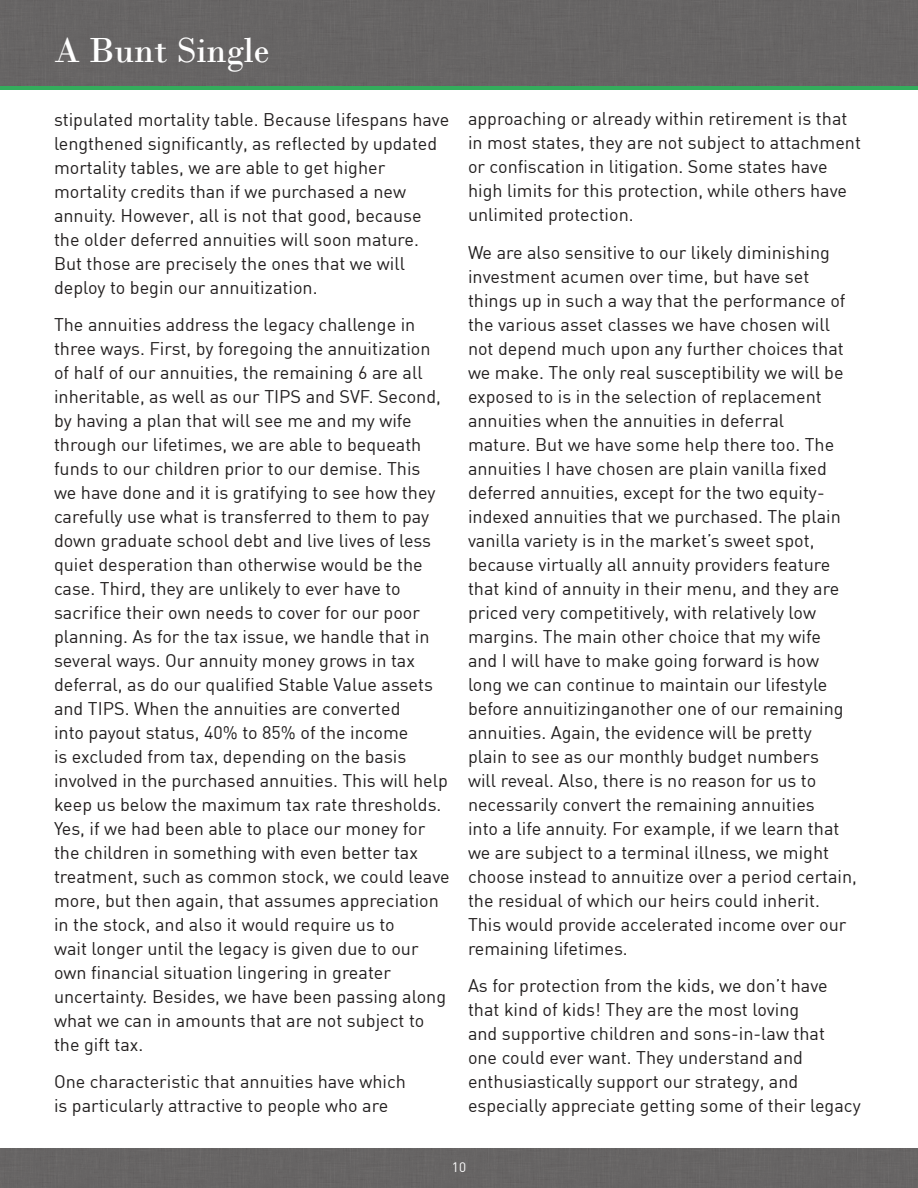
<style>
.page{position:relative;width:918px;height:1188px;background:#fff}
.page>*{position:absolute;margin:0;border:0;box-sizing:border-box;transform-origin:0 0}
.t1{font:36.6px "Bodoni";color:#fff}
.t2{font:18px/24px "DIN";color:#221f1f}
.t3{font:13.5px "DIN";color:#fff}
</style>
<div class="page">
<div style="left:0;top:0;width:918px;height:86px;background:#676565"></div>
<hr style="left:0;top:86px;width:918px;height:4px;background:#33ad5c">
<svg style="left:0;top:1148px;width:918px;height:1px"></svg>
<div style="left:0;top:1149px;width:918px;height:39px;background:#676565"></div>
<h1 class="t1" style="left:54px;top:34px;width:217px">A Bunt Single</h1>
<p class="t2" style="left:54px;top:109px;width:397px">stipulated mortality table. Because lifespans have lengthened significantly, as reflected by updated mortality tables, we are able to get higher mortality credits than if we purchased a new annuity. However, all is not that good, because the older deferred annuities will soon mature.<br>But those are precisely the ones that we will deploy to begin our annuitization.</p>
<p class="t2" style="left:54px;top:314px;width:397px">The annuities address the legacy challenge in three ways. First, by foregoing the annuitization of half of our annuities, the remaining 6 are all inheritable, as well as our TIPS and SVF. Second, by having a plan that will see me and my wife through our lifetimes, we are able to bequeath funds to our children prior to our demise. This<br>we have done and it is gratifying to see how they carefully use what is transferred to them to pay down graduate school debt and live lives of less quiet desperation than otherwise would be the case. Third, they are unlikely to ever have to sacrifice their own needs to cover for our poor planning. As for the tax issue, we handle that in several ways. Our annuity money grows in tax deferral, as do our qualified Stable Value assets and TIPS. When the annuities are converted<br>into payout status, 40% to 85% of the income<br>is excluded from tax, depending on the basis involved in the purchased annuities. This will help keep us below the maximum tax rate thresholds.<br>Yes, if we had been able to place our money for the children in something with even better tax treatment, such as common stock, we could leave more, but then again, that assumes appreciation in the stock, and also it would require us to<br>wait longer until the legacy is given due to our own financial situation lingering in greater uncertainty. Besides, we have been passing along what we can in amounts that are not subject to the gift tax.</p>
<p class="t2" style="left:54px;top:1071px;width:353px">One characteristic that annuities have which is particularly attractive to people who are</p>
<p class="t2" style="left:468px;top:108px;width:395px">approaching or already within retirement is that in most states, they are not subject to attachment or confiscation in litigation. Some states have high limits for this protection, while others have unlimited protection.</p>
<p class="t2" style="left:468px;top:242px;width:391px">We are also sensitive to our likely diminishing investment acumen over time, but have set things up in such a way that the performance of the various asset classes we have chosen will not depend much upon any further choices that we make. The only real susceptibility we will be exposed to is in the selection of replacement annuities when the annuities in deferral<br>mature. But we have some help there too. The annuities I have chosen are plain vanilla fixed deferred annuities, except for the two equity&shy;indexed annuities that we purchased. The plain vanilla variety is in the market’s sweet spot, because virtually all annuity providers feature that kind of annuity in their menu, and they are priced very competitively, with relatively low margins. The main other choice that my wife<br>and I will have to make going forward is how long we can continue to maintain our lifestyle before annuitizinganother one of our remaining annuities. Again, the evidence will be pretty<br>plain to see as our monthly budget numbers<br>will reveal. Also, there is no reason for us to necessarily convert the remaining annuities<br>into a life annuity. For example, if we learn that we are subject to a terminal illness, we might choose instead to annuitize over a period certain, the residual of which our heirs could inherit.<br>This would provide accelerated income over our remaining lifetimes.</p>
<p class="t2" style="left:468px;top:975px;width:394px">As for protection from the kids, we don’t have that kind of kids! They are the most loving<br>and supportive children and sons- in- law that<br>one could ever want. They understand and enthusiastically support our strategy, and especially appreciate getting some of their legacy</p>
<p class="t3" style="left:452px;top:1161px;width:16px">10</p>
</div>
